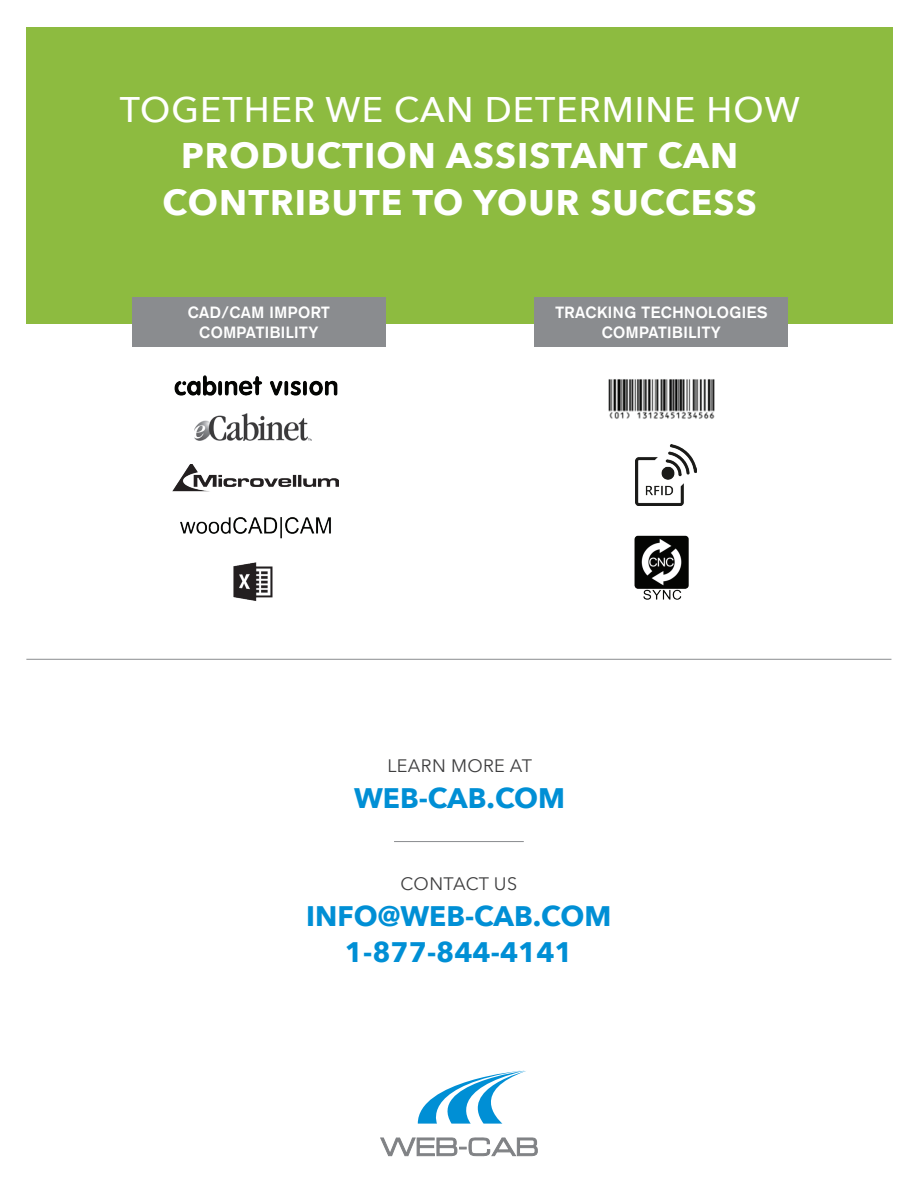
<style>
.page{position:relative;width:918px;height:1188px;background:#fff}
.page>*{position:absolute;margin:0;border:0;box-sizing:border-box;transform-origin:0 0}
.t1{font:700 35.55px/46.5px "Avenir Next";letter-spacing:.03em;color:#fff;text-align:center}
.t2{font:500 35.55px "Avenir Next";letter-spacing:.03em;color:#fff}
.t3{font:700 28.2px/36px "Avenir Next";color:#008fd5;text-align:center}
.t4{font:18px "Avenir Next";letter-spacing:.02em;color:#3e3e3f}
.t5{font:700 16.05px/20px "Akzidenz Grotesk";letter-spacing:.03em;color:#fff;text-align:center}
</style>
<div class="page">
<hr style="left:26px;top:659px;width:865px;height:1px;background:#8a8c8f">
<hr style="left:394px;top:841px;width:130px;height:1px;background:#8a8c8f">
<div style="left:26px;top:27px;width:867px;height:296px;background:#8dbb40"></div>
<div style="left:132px;top:297px;width:254px;height:50px;background:#8a8c8f"></div>
<img style="left:174px;top:375px;width:164px;height:21px">
<img style="left:180px;top:517px;width:151px;height:22px">
<img style="left:173px;top:464px;width:166px;height:27px">
<img style="left:195px;top:414px;width:116px;height:27px">
<img style="left:233px;top:562px;width:40px;height:39px">
<div style="left:534px;top:297px;width:254px;height:50px;background:#8a8c8f"></div>
<img style="left:635px;top:444px;width:61px;height:61px">
<img style="left:634px;top:535px;width:55px;height:65px">
<img style="left:608px;top:379px;width:107px;height:40px">
<svg style="left:380px;top:1138px;width:158px;height:18px"></svg>
<svg style="left:418px;top:1071px;width:108px;height:53px"></svg>
<h1 class="t2" style="left:120px;top:79px;width:681px">TOGETHER WE CAN DETERMINE HOW</h1>
<h1 class="t1" style="left:163px;top:132px;width:596px">PRODUCTION ASSISTANT CAN<br>CONTRIBUTE TO YOUR SUCCESS</h1>
<p class="t5" style="left:188px;top:303px;width:144px">CAD/CAM IMPORT<br>COMPATIBILITY</p>
<p class="t5" style="left:555px;top:303px;width:214px">TRACKING TECHNOLOGIES<br>COMPATIBILITY</p>
<p class="t4" style="left:387px;top:751px;width:146px">LEARN MORE AT</p>
<h2 class="t3" style="left:354px;top:780px;width:213px">WEB-CAB.COM</h2>
<p class="t4" style="left:401px;top:869px;width:118px">CONTACT US</p>
<h2 class="t3" style="left:306px;top:898px;width:307px">INFO@WEB-CAB.COM<br>1-877-844-4141</h2>
</div>
